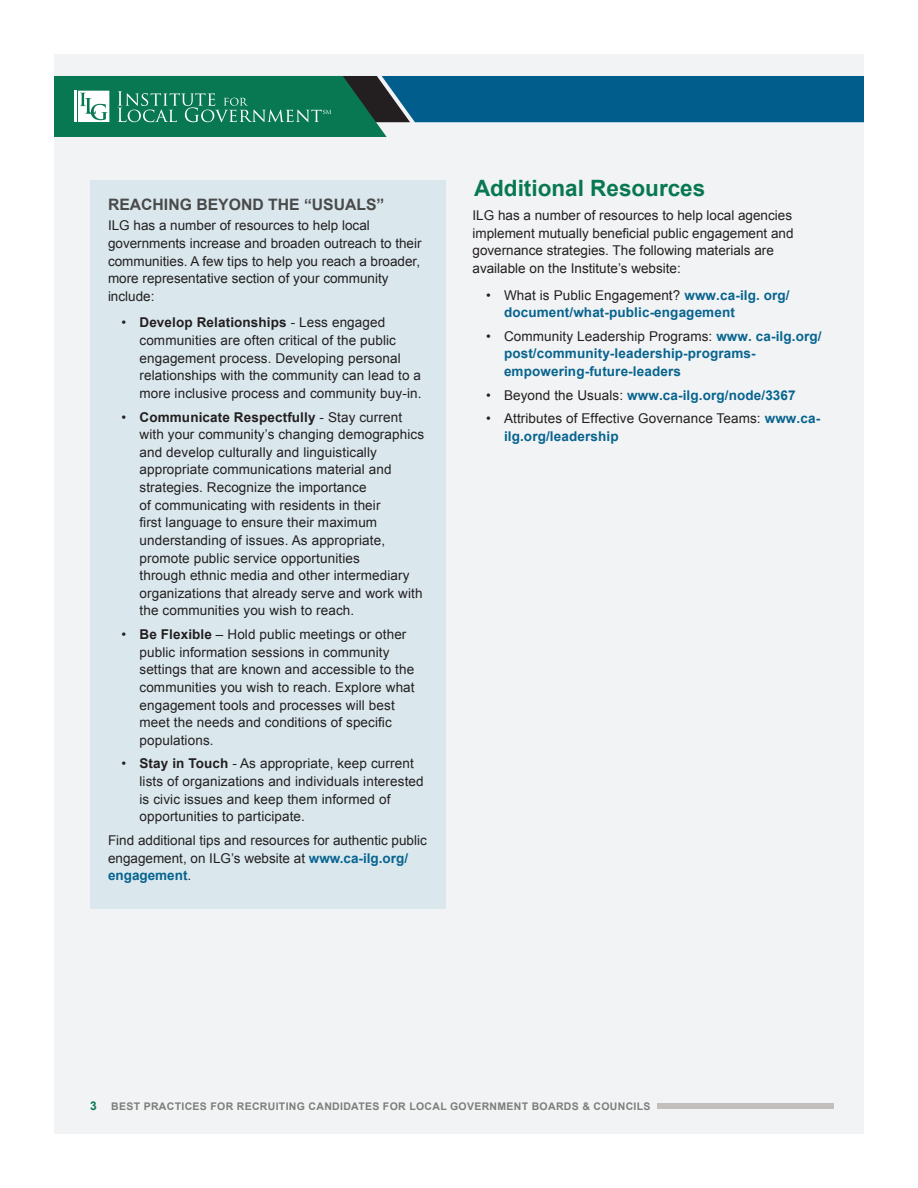
<style>
.page{position:relative;width:918px;height:1188px;background:#fff}
.page>*{position:absolute;margin:0;border:0;box-sizing:border-box;transform-origin:0 0}
.Unit_Sub{font:700 22.5px "Arial";color:#087852}
.Sub_1{font:700 15.75px "Arial";color:#494a4a}
.Body{font:13.5px/17.7px "Arial";letter-spacing:.01em;color:#231f20}
.t1{font:700 13.5px/17.7px "Arial";letter-spacing:.01em;color:#07648f}
.t2{font:700 12px "Arial";color:#087852}
.t3{font:700 10.5px "Arial";letter-spacing:.03em;color:#7d7d7b}
.s1{font-weight:700}
.s2{font-weight:700;color:#07648f}
.s3{font-weight:400;color:#231f20}
</style>
<div class="page">
<div style="left:54px;top:54px;width:810px;height:1080px;background:#f2f3f4"></div>
<svg style="left:54px;top:76px;width:810px;height:61px"></svg>
<div style="left:657px;top:1103px;width:176px;height:6px;background:#c3bfbd"></div>
<div style="left:90px;top:180px;width:356px;height:729px;background:#dae8ee"></div>
<p class="Sub_1" style="left:108px;top:194px;width:278px">REACHING BEYOND THE “USUALS”</p>
<p class="Body" style="left:108px;top:217px;width:315px">ILG has a number of resources to help local governments increase and broaden outreach to their communities. A few tips to help you reach a broader, more representative section of your community include:</p>
<p class="Body" style="left:140px;top:314px;width:284px;text-indent:-18px">• <span class="s1">Develop Relationships</span> - Less engaged communities are often critical of the public engagement process. Developing personal relationships with the community can lead to a more inclusive process and community buy-in.</p>
<p class="Body" style="left:140px;top:408px;width:286px;text-indent:-18px">• <span class="s1">Communicate Respectfully</span> - Stay current with your community’s changing demographics and develop culturally and linguistically appropriate communications material and strategies. Recognize the importance<br>of communicating with residents in their<br>first language to ensure their maximum understanding of issues. As appropriate, promote public service opportunities<br>through ethnic media and other intermediary organizations that already serve and work with the communities you wish to reach.</p>
<p class="Body" style="left:140px;top:626px;width:277px;text-indent:-18px">• <span class="s1">Be Flexible</span> – Hold public meetings or other public information sessions in community settings that are known and accessible to the communities you wish to reach. Explore what engagement tools and processes will best meet the needs and conditions of specific populations.</p>
<p class="Body" style="left:140px;top:755px;width:286px;text-indent:-18px">• <span class="s1">Stay in Touch</span> - As appropriate, keep current lists of organizations and individuals interested is civic issues and keep them informed of opportunities to participate.</p>
<p class="Body" style="left:108px;top:831px;width:320px">Find additional tips and resources for authentic public engagement, on ILG’s website at <span class="s2">www.ca-ilg.org/ engagement</span>.</p>
<p class="Unit_Sub" style="left:474px;top:174px;width:233px">Additional Resources</p>
<p class="Body" style="left:472px;top:207px;width:323px">ILG has a number of resources to help local agencies implement mutually beneficial public engagement and governance strategies. The following materials are available on the Institute’s website:</p>
<p class="t1" style="left:504px;top:286px;width:287px;text-indent:-18px"><span class="s3">• What is Public Engagement?</span> www.ca-ilg. org/ document/what-public-engagement</p>
<p class="t1" style="left:504px;top:328px;width:319px;text-indent:-18px"><span class="s3">• Community Leadership Programs:</span> www. ca-ilg.org/ post/community-leadership-programs&shy;empowering-future-leaders</p>
<p class="t1" style="left:486px;top:387px;width:311px"><span class="s3">• Beyond the Usuals:</span> www.ca-ilg.org/node/3367</p>
<p class="Body" style="left:504px;top:410px;width:318px;text-indent:-18px">• Attributes of Effective Governance Teams: <span class="s2">www.ca&shy;ilg.org/leadership</span></p>
<p class="t2" style="left:90px;top:1098px;width:8px">3</p>
<p class="t3" style="left:111px;top:1099px;width:541px">BEST PRACTICES FOR RECRUITING CANDIDATES FOR LOCAL GOVERNMENT BOARDS &amp; COUNCILS</p>
</div>
